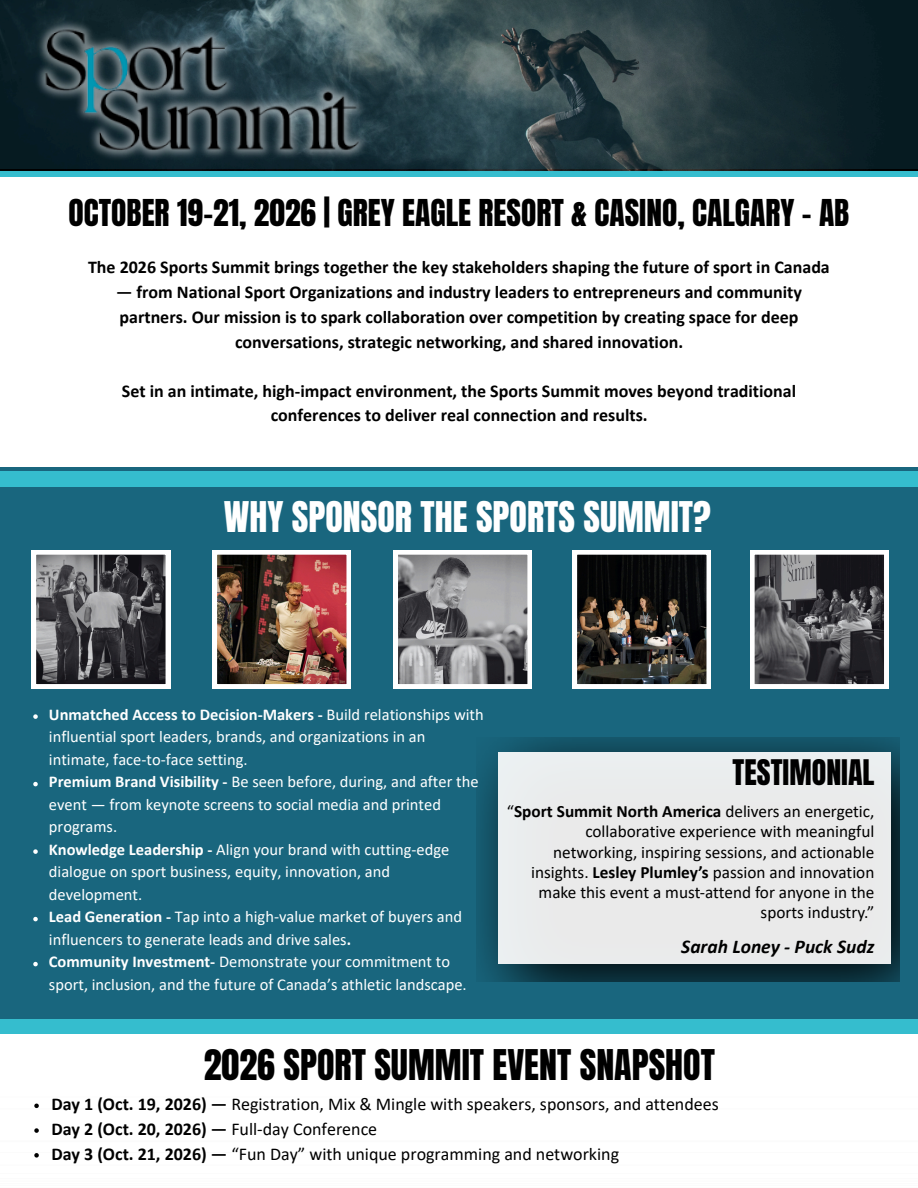
<style>
.page{position:relative;width:918px;height:1188px;background:#fff}
.page>*{position:absolute;margin:0;border:0;box-sizing:border-box;transform-origin:0 0}
.t1{font:36px "Anton";color:#000}
.t2{font:36px "Anton";color:#fff}
.t3{font:31.5px "Anton";color:#000}
.t4{font:30px "Anton";color:#000}
.t5{font:italic 700 19.5px "Calibri";color:#000}
.t6{font:700 18px/24.8px "Calibri";color:#000;text-align:center}
.t7{font:18px "Calibri";color:#000}
.t8{font:17.25px/20.2px "Calibri";color:#000;text-align:right}
.t9{font:16.5px/22.5px "Calibri";color:#fff}
.s1{font-weight:700}
.s2{font-weight:400}
</style>
<div class="page">
<svg style="left:0;top:163px;width:918px;height:14px;background:#30a3b1"></svg>
<img style="left:0;top:487px;width:918px;height:622px">
<div style="left:0;top:493px;width:918px;height:525px;background:#19667e"></div>
<div style="left:0;top:472px;width:918px;height:15px;background:#35bdce"></div>
<svg style="left:32px;top:550px;width:138px;height:139px;background:#666669"></svg>
<svg style="left:394px;top:550px;width:138px;height:139px;background:#959598"></svg>
<img style="left:573px;top:550px;width:138px;height:139px">
<img style="left:213px;top:550px;width:138px;height:139px">
<svg style="left:750px;top:550px;width:139px;height:139px;background:#626265"></svg>
<div style="left:0;top:1019px;width:918px;height:14px;background:#35bdce"></div>
<svg style="left:410px;top:0;width:508px;height:169px;background:#25393e"></svg>
<img style="left:0;top:0;width:410px;height:171px">
<div style="left:498px;top:752px;width:393px;height:212px;background:#eaeaea"></div>
<svg style="left:34px;top:1104px;width:5px;height:4px"></svg>
<svg style="left:34px;top:1128px;width:5px;height:5px"></svg>
<svg style="left:34px;top:1153px;width:5px;height:5px"></svg>
<svg style="left:33px;top:714px;width:5px;height:5px"></svg>
<svg style="left:33px;top:782px;width:5px;height:4px"></svg>
<svg style="left:33px;top:849px;width:5px;height:5px"></svg>
<svg style="left:33px;top:917px;width:5px;height:4px"></svg>
<svg style="left:33px;top:962px;width:5px;height:4px"></svg>
<h2 class="t3" style="left:69px;top:190px;width:782px">OCTOBER 19-21, 2026 | GREY EAGLE RESORT &amp; CASINO, CALGARY - AB</h2>
<h3 class="t6" style="left:88px;top:256px;width:743px">The 2026 Sports Summit brings together the key stakeholders shaping the future of sport in Canada</h3>
<h3 class="t6" style="left:116px;top:281px;width:687px">— from National Sport Organizations and industry leaders to entrepreneurs and community partners. Our mission is to spark collaboration over competition by creating space for deep conversations, strategic networking, and shared innovation.</h3>
<h3 class="t6" style="left:122px;top:380px;width:676px">Set in an intimate, high-impact environment, the Sports Summit moves beyond traditional conferences to deliver real connection and results.</h3>
<h1 class="t2" style="left:224px;top:491px;width:489px">WHY SPONSOR THE SPORTS SUMMIT?</h1>
<p class="t9" style="left:49px;top:705px;width:436px"><span class="s1">Unmatched Access to Decision-Makers -</span> Build relationships with influential sport leaders, brands, and organizations in an intimate, face-to-face setting.</p>
<p class="t9" style="left:49px;top:772px;width:431px"><span class="s1">Premium Brand Visibility -</span> Be seen before, during, and after the event — from keynote screens to social media and printed programs.</p>
<p class="t9" style="left:49px;top:840px;width:402px"><span class="s1">Knowledge Leadership -</span> Align your brand with cutting-edge dialogue on sport business, equity, innovation, and development.</p>
<p class="t9" style="left:49px;top:907px;width:415px"><span class="s1">Lead Generation -</span> Tap into a high-value market of buyers and influencers to generate leads and drive sales<span class="s1">.</span></p>
<p class="t9" style="left:49px;top:952px;width:419px"><span class="s1">Community Investment-</span> Demonstrate your commitment to sport, inclusion, and the future of Canada’s athletic landscape.</p>
<h2 class="t4" style="left:733px;top:750px;width:143px">TESTIMONIAL</h2>
<p class="t8" style="left:507px;top:803px;width:369px">“<span class="s1">Sport Summit North America</span> delivers an energetic, collaborative experience with meaningful networking, inspiring sessions, and actionable insights. <span class="s1">Lesley Plumley’s</span> passion and innovation make this event a must-attend for anyone in the sports industry.”</p>
<h3 class="t5" style="left:681px;top:938px;width:195px">Sarah Loney - Puck Sudz</h3>
<h1 class="t1" style="left:204px;top:1040px;width:513px">2026 SPORT SUMMIT EVENT SNAPSHOT</h1>
<h4 class="t7" style="left:51px;top:1097px;width:669px"><span class="s1">Day 1 (Oct. 19, 2026) —</span> Registration, Mix &amp; Mingle with speakers, sponsors, and attendees</h4>
<h4 class="t6" style="left:51px;top:1118px;width:327px">Day 2 (Oct. 20, 2026) — <span class="s2">Full-day Conference</span></h4>
<h4 class="t7" style="left:51px;top:1146px;width:569px"><span class="s1">Day 3 (Oct. 21, 2026) —</span> “Fun Day” with unique programming and networking</h4>
</div>
